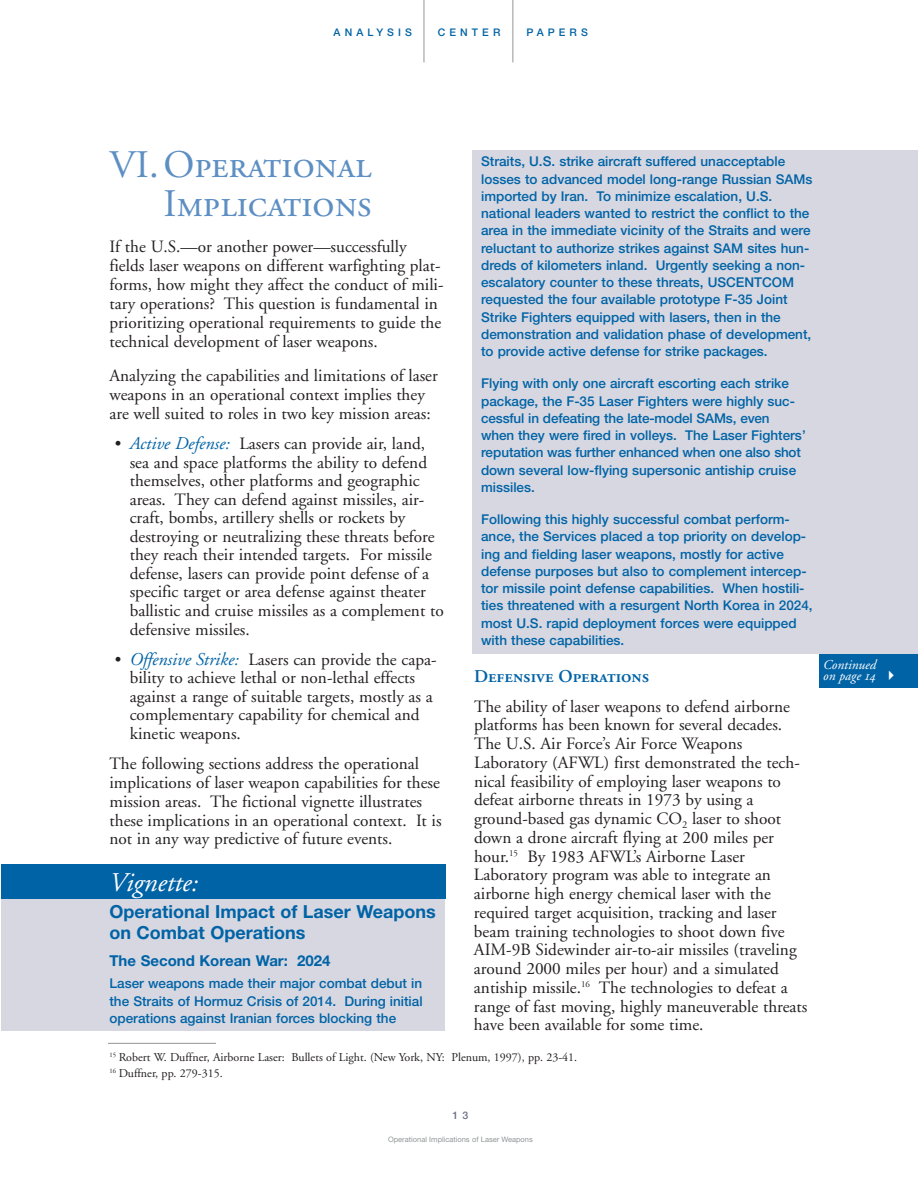
<style>
.page{position:relative;width:918px;height:1188px;background:#fff}
.page>*{position:absolute;margin:0;border:0;box-sizing:border-box;transform-origin:0 0}
.t1{font:39px/39px "Adobe Garamond Regular SC";color:#5d8fc3;text-align:right}
.t2{font:27px "Adobe Garamond Italic Os F";color:#fff}
.t3{font:700 18px/21px "Helvetica Neue";color:#0063a6}
.t4{font:18px "Adobe Garamond Semibold SC";color:#0063a6}
.t5{font:17.25px/18.8px "Adobe Garamond";color:#231f20}
.t6{font:700 15px "Helvetica Neue";color:#0063a6}
.t7{font:500 13.5px/17.2px "Helvetica Neue";color:#0063a6}
.t8{font:13.5px/10.5px "Adobe Garamond Italic Os F";color:#fff}
.t9{font:12px/16.4px "Adobe Garamond";color:#231f20}
.t10{font:500 10.5px "Helvetica Neue";letter-spacing:.39em;color:#0063a6}
.t11{font:500 10.5px "Helvetica Neue";color:#6d708c}
.t12{font:7.5px "Helvetica Neue";color:#939598}
.s1{font-family:"Adobe Garamond Italic Os F";font-size:18px;color:#0063a6}
</style>
<div class="page">
<div style="left:820px;top:653px;width:98px;height:35px;background:#0063a6"></div>
<div style="left:472px;top:150px;width:446px;height:503px;background:#d6d7e1"></div>
<hr style="left:513px;top:0;width:1px;height:62px;background:#939598">
<hr style="left:424px;top:0;width:1px;height:62px;background:#939598">
<div style="left:1px;top:865px;width:444px;height:165px;background:#d6d7e1"></div>
<div style="left:1px;top:865px;width:445px;height:34px;background:#0063a6"></div>
<hr style="left:108px;top:1043px;width:108px;height:1px;background:#939598">
<p class="t10" style="left:334px;top:29px;width:80px">ANALYSIS</p>
<p class="t10" style="left:438px;top:29px;width:64px">CENTER</p>
<p class="t10" style="left:526px;top:29px;width:63px">PAPERS</p>
<h1 class="t1" style="left:110px;top:149px;width:264px">VI.Operational<br>Implications</h1>
<p class="t5" style="left:110px;top:239px;width:336px">If the U.S.—or another power—successfully fields laser weapons on different warfighting plat&shy;forms, how might they affect the conduct of mili&shy;tary operations? This question is fundamental in prioritizing operational requirements to guide the technical development of laser weapons.</p>
<p class="t5" style="left:110px;top:368px;width:330px">Analyzing the capabilities and limitations of laser weapons in an operational context implies they are well suited to roles in two key mission areas:</p>
<p class="t5" style="left:130px;top:436px;width:315px;text-indent:-15px">• <span class="s1">Active Defense:</span> Lasers can provide air, land, sea and space platforms the ability to defend themselves, other platforms and geographic areas. They can defend against missiles, air&shy;craft, bombs, artillery shells or rockets by destroying or neutralizing these threats before they reach their intended targets. For missile defense, lasers can provide point defense of a specific target or area defense against theater ballistic and cruise missiles as a complement to defensive missiles.</p>
<p class="t5" style="left:130px;top:652px;width:308px;text-indent:-15px">• <span class="s1">Offensive Strike:</span> Lasers can provide the capa&shy;bility to achieve lethal or non-lethal effects against a range of suitable targets, mostly as a complementary capability for chemical and kinetic weapons.</p>
<p class="t5" style="left:110px;top:755px;width:334px">The following sections address the operational implications of laser weapon capabilities for these mission areas. The fictional vignette illustrates these implications in an operational context. It is not in any way predictive of future events.</p>
<h2 class="t2" style="left:110px;top:871px;width:90px">Vignette:</h2>
<p class="t3" style="left:110px;top:903px;width:328px">Operational Impact of Laser Weapons on Combat Operations</p>
<p class="t6" style="left:110px;top:955px;width:222px">The Second Korean War: 2024</p>
<p class="t7" style="left:110px;top:976px;width:315px;text-align:justify">Laser weapons made their major combat debut in the Straits of Hormuz Crisis of 2014. During initial operations against Iranian forces blocking the</p>
<p class="t7" style="left:481px;top:154px;width:333px">Straits, U.S. strike aircraft suffered unacceptable losses to advanced model long-range Russian SAMs imported by Iran. To minimize escalation, U.S. national leaders wanted to restrict the conflict to the area in the immediate vicinity of the Straits and were reluctant to authorize strikes against SAM sites hun&shy;dreds of kilometers inland. Urgently seeking a non&shy;escalatory counter to these threats, USCENTCOM requested the four available prototype F-35 Joint Strike Fighters equipped with lasers, then in the demonstration and validation phase of development, to provide active defense for strike packages.</p>
<p class="t7" style="left:481px;top:376px;width:326px">Flying with only one aircraft escorting each strike package, the F-35 Laser Fighters were highly suc&shy;cessful in defeating the late-model SAMs, even when they were fired in volleys. The Laser Fighters’ reputation was further enhanced when one also shot down several low-flying supersonic antiship cruise missiles.</p>
<p class="t7" style="left:481px;top:512px;width:333px">Following this highly successful combat perform&shy;ance, the Services placed a top priority on develop&shy;ing and fielding laser weapons, mostly for active defense purposes but also to complement intercep&shy;tor missile point defense capabilities. When hostili&shy;ties threatened with a resurgent North Korea in 2024, most U.S. rapid deployment forces were equipped with these capabilities.</p>
<p class="t4" style="left:474px;top:669px;width:177px">Defensive Operations</p>
<p class="t5" style="left:474px;top:698px;width:335px">The ability of laser weapons to defend airborne platforms has been known for several decades.<br>The U.S. Air Force’s Air Force Weapons Laboratory (AFWL) first demonstrated the tech&shy;nical feasibility of employing laser weapons to defeat airborne threats in 1973 by using a ground-based gas dynamic CO<sub>2</sub> laser to shoot down a drone aircraft flying at 200 miles per hour.<sup>15</sup> By 1983 AFWL’s Airborne Laser Laboratory program was able to integrate an airborne high energy chemical laser with the required target acquisition, tracking and laser beam training technologies to shoot down five AIM-9B Sidewinder air-to-air missiles (traveling around 2000 miles per hour) and a simulated antiship missile.<sup>16</sup> The technologies to defeat a range of fast moving, highly maneuverable threats have been available for some time.</p>
<p class="t9" style="left:110px;top:1050px;width:469px"><sup>15</sup> Robert W. Duffner, Airborne Laser: Bullets of Light. (New York, NY: Plenum, 1997), pp. 23-41.<br><sup>16</sup> Duffner, pp. 279-315.</p>
<p class="t8" style="left:823px;top:661px;width:55px">Continued on page 14</p>
<p class="t11" style="left:453px;top:1111px;width:17px">1 3</p>
<p class="t12" style="left:388px;top:1136px;width:146px">Operational Implications of Laser Weapons</p>
</div>
